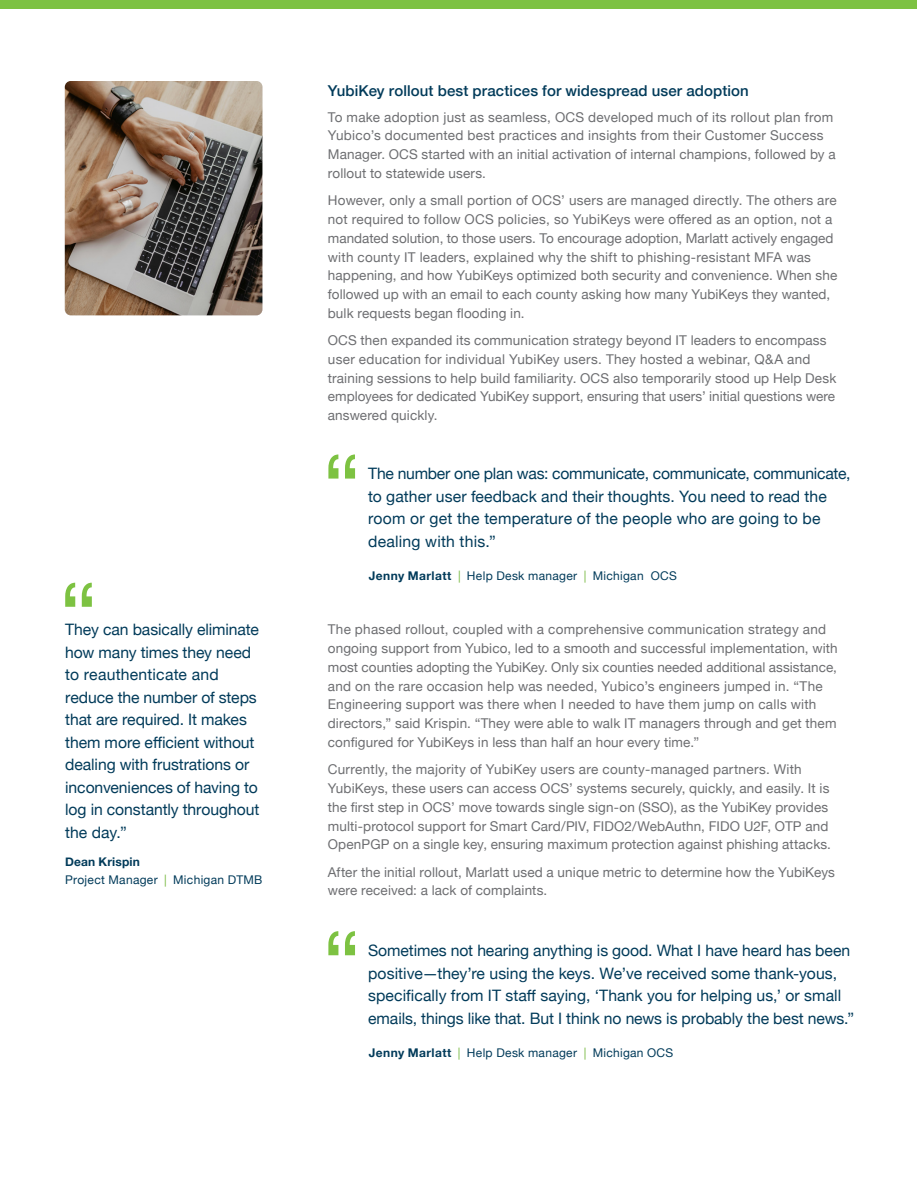
<style>
.page{position:relative;width:918px;height:1188px;background:#fff}
.page>*{position:absolute;margin:0;border:0;box-sizing:border-box;transform-origin:0 0}
.t1{font:15.75px/22.5px "Helvetica Neue";letter-spacing:-.005em;color:#023b5a}
.t2{font:500 15px "Helvetica Neue";letter-spacing:.01em;color:#023b5a}
.t3{font:13.5px/18.8px "Helvetica Neue";letter-spacing:.01em;color:#6d6e71}
.t4{font:12px/18px "Helvetica Neue";letter-spacing:.025em;color:#023b5a}
.s1{font-weight:700}
.s2{color:#76b83f}
</style>
<div class="page">
<div style="left:1px;top:0;width:916px;height:9px;background:#7dc242"></div>
<svg style="left:328px;top:455px;width:27px;height:24px"></svg>
<svg style="left:328px;top:931px;width:27px;height:24px"></svg>
<svg style="left:65px;top:583px;width:27px;height:24px"></svg>
<img style="left:65px;top:81px;width:197px;height:234px">
<p class="t1" style="left:65px;top:619px;width:196px">They can basically eliminate how many times they need to reauthenticate and reduce the number of steps that are required. It makes them more efficient without dealing with frustrations or inconveniences of having to log in constantly throughout the day.”</p>
<p class="t4" style="left:65px;top:853px;width:199px"><span class="s1">Dean Krispin<br></span>Project Manager <span class="s2">|</span> Michigan DTMB</p>
<p class="t2" style="left:328px;top:79px;width:422px">YubiKey rollout best practices for widespread user adoption</p>
<p class="t3" style="left:328px;top:108px;width:509px">To make adoption just as seamless, OCS developed much of its rollout plan from Yubico’s documented best practices and insights from their Customer Success Manager. OCS started with an initial activation of internal champions, followed by a rollout to statewide users.</p>
<p class="t3" style="left:328px;top:192px;width:511px">However, only a small portion of OCS’ users are managed directly. The others are not required to follow OCS policies, so YubiKeys were offered as an option, not a mandated solution, to those users. To encourage adoption, Marlatt actively engaged with county IT leaders, explained why the shift to phishing-resistant MFA was happening, and how YubiKeys optimized both security and convenience. When she followed up with an email to each county asking how many YubiKeys they wanted, bulk requests began flooding in.</p>
<p class="t3" style="left:328px;top:332px;width:510px">OCS then expanded its communication strategy beyond IT leaders to encompass user education for individual YubiKey users. They hosted a webinar, Q&amp;A and training sessions to help build familiarity. OCS also temporarily stood up Help Desk employees for dedicated YubiKey support, ensuring that users’ initial questions were answered quickly.</p>
<p class="t1" style="left:368px;top:463px;width:484px">The number one plan was: communicate, communicate, communicate, to gather user feedback and their thoughts. You need to read the room or get the temperature of the people who are going to be dealing with this.”</p>
<p class="t4" style="left:369px;top:568px;width:309px"><span class="s1">Jenny Marlatt</span> <span class="s2">|</span> Help Desk manager <span class="s2">|</span> Michigan OCS</p>
<p class="t3" style="left:328px;top:621px;width:511px">The phased rollout, coupled with a comprehensive communication strategy and ongoing support from Yubico, led to a smooth and successful implementation, with most counties adopting the YubiKey. Only six counties needed additional assistance, and on the rare occasion help was needed, Yubico’s engineers jumped in. “The Engineering support was there when I needed to have them jump on calls with directors,” said Krispin. “They were able to walk IT managers through and get them configured for YubiKeys in less than half an hour every time.”</p>
<p class="t3" style="left:328px;top:761px;width:505px">Currently, the majority of YubiKey users are county-managed partners. With YubiKeys, these users can access OCS’ systems securely, quickly, and easily. It is the first step in OCS’ move towards single sign-on (SSO), as the YubiKey provides multi-protocol support for Smart Card/PIV, FIDO2/WebAuthn, FIDO U2F, OTP and OpenPGP on a single key, ensuring maximum protection against phishing attacks.</p>
<p class="t3" style="left:328px;top:863px;width:509px">After the initial rollout, Marlatt used a unique metric to determine how the YubiKeys were received: a lack of complaints.</p>
<p class="t1" style="left:368px;top:940px;width:488px">Sometimes not hearing anything is good. What I have heard has been positive—they’re using the keys. We’ve received some thank-yous, specifically from IT staff saying, ‘Thank you for helping us,’ or small emails, things like that. But I think no news is probably the best news.”</p>
<p class="t4" style="left:369px;top:1044px;width:306px"><span class="s1">Jenny Marlatt</span> <span class="s2">|</span> Help Desk manager <span class="s2">|</span> Michigan OCS</p>
</div>
